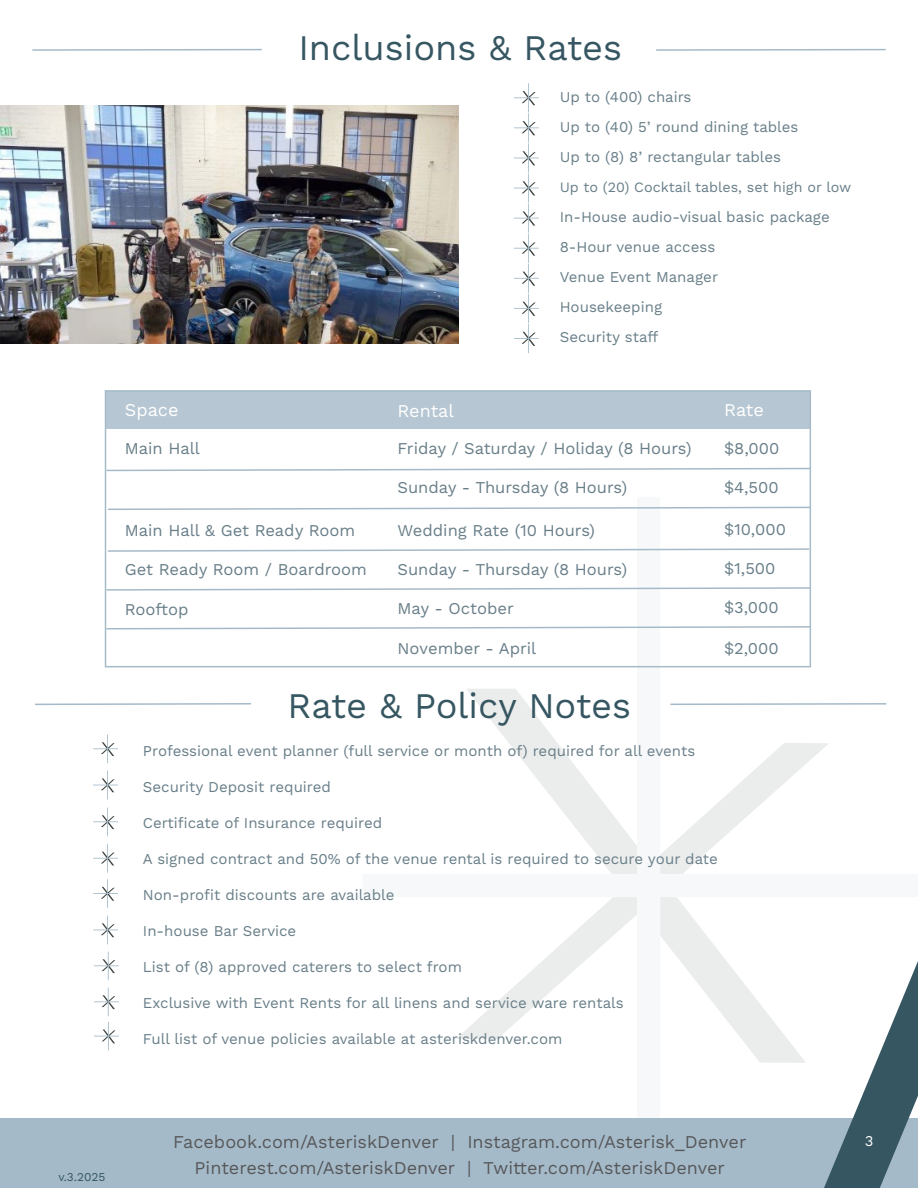
<style>
.page{position:relative;width:918px;height:1188px;background:#fff}
.page>*{position:absolute;margin:0;border:0;box-sizing:border-box;transform-origin:0 0}
.t1{font:36px "Work Sans";color:#365662}
.t2{font:18px "Work Sans";color:#57585a}
.t3{font:18px "Work Sans";color:#fff}
.t4{font:16.5px "Work Sans";color:#687e88}
.t5{font:15px "Work Sans";color:#687e88}
.t6{font:15px "Work Sans";color:#fff}
.t7{font:14.25px "Work Sans";color:#687e88}
.t8{font:12px "Work Sans";color:#365662}
</style>
<div class="page">
<div style="left:0;top:1119px;width:918px;height:69px;background:#a5bac9"></div>
<svg style="left:362px;top:667px;width:467px;height:452px"></svg>
<hr style="left:32px;top:49px;width:230px;height:2px;background:#a5bac9">
<hr style="left:656px;top:49px;width:230px;height:2px;background:#a5bac9">
<img style="left:0;top:106px;width:459px;height:238px">
<svg style="left:35px;top:703px;width:216px;height:3px"></svg>
<svg style="left:669px;top:702px;width:218px;height:4px"></svg>
<svg style="left:93px;top:735px;width:25px;height:28px"></svg>
<svg style="left:93px;top:771px;width:25px;height:28px"></svg>
<svg style="left:93px;top:808px;width:25px;height:28px"></svg>
<svg style="left:824px;top:961px;width:94px;height:227px"></svg>
<svg style="left:93px;top:844px;width:25px;height:29px"></svg>
<svg style="left:93px;top:879px;width:25px;height:29px"></svg>
<div style="left:106px;top:391px;width:704px;height:38px;background:#b6c7d3"></div>
<svg style="left:108px;top:467px;width:700px;height:5px"></svg>
<svg style="left:108px;top:506px;width:700px;height:4px"></svg>
<svg style="left:108px;top:548px;width:700px;height:4px"></svg>
<svg style="left:108px;top:587px;width:700px;height:4px"></svg>
<svg style="left:108px;top:626px;width:700px;height:4px"></svg>
<svg style="left:93px;top:916px;width:25px;height:28px"></svg>
<svg style="left:514px;top:83px;width:25px;height:270px"></svg>
<svg style="left:94px;top:952px;width:25px;height:28px"></svg>
<svg style="left:94px;top:988px;width:25px;height:28px"></svg>
<svg style="left:94px;top:1022px;width:25px;height:28px"></svg>
<div style="left:105px;top:390px;width:706px;height:277px;border:2px solid #a5bbc9"></div>
<p class="t1" style="left:298px;top:27px;width:325px">Inclusions &amp; Rates</p>
<p class="t5" style="left:560px;top:88px;width:133px">Up to (400) chairs</p>
<p class="t5" style="left:560px;top:118px;width:240px">Up to (40) 5’ round dining tables</p>
<p class="t5" style="left:560px;top:148px;width:223px">Up to (8) 8’ rectangular tables</p>
<p class="t7" style="left:560px;top:179px;width:293px">Up to (20) Cocktail tables, set high or low</p>
<p class="t5" style="left:560px;top:208px;width:272px">In-House audio-visual basic package</p>
<p class="t5" style="left:560px;top:238px;width:157px">8-Hour venue access</p>
<p class="t5" style="left:560px;top:268px;width:160px">Venue Event Manager</p>
<p class="t5" style="left:560px;top:298px;width:104px">Housekeeping</p>
<p class="t5" style="left:560px;top:328px;width:100px">Security staff</p>
<p class="t3" style="left:125px;top:399px;width:55px">Space</p>
<p class="t3" style="left:398px;top:400px;width:58px">Rental</p>
<p class="t3" style="left:724px;top:399px;width:41px">Rate</p>
<p class="t4" style="left:125px;top:439px;width:77px">Main Hall</p>
<p class="t4" style="left:724px;top:439px;width:57px">$8,000</p>
<p class="t4" style="left:398px;top:439px;width:295px">Friday / Saturday / Holiday (8 Hours)</p>
<p class="t4" style="left:398px;top:478px;width:231px">Sunday - Thursday (8 Hours)</p>
<p class="t4" style="left:398px;top:521px;width:199px">Wedding Rate (10 Hours)</p>
<p class="t4" style="left:398px;top:560px;width:231px">Sunday - Thursday (8 Hours)</p>
<p class="t4" style="left:398px;top:599px;width:118px">May - October</p>
<p class="t4" style="left:398px;top:638px;width:140px">November - April</p>
<p class="t4" style="left:724px;top:638px;width:56px">$2,000</p>
<p class="t4" style="left:724px;top:478px;width:56px">$4,500</p>
<p class="t4" style="left:724px;top:520px;width:63px">$10,000</p>
<p class="t4" style="left:125px;top:521px;width:232px">Main Hall &amp; Get Ready Room</p>
<p class="t4" style="left:724px;top:559px;width:53px">$1,500</p>
<p class="t4" style="left:125px;top:560px;width:244px">Get Ready Room / Boardroom</p>
<p class="t4" style="left:724px;top:598px;width:56px">$3,000</p>
<p class="t4" style="left:125px;top:599px;width:65px">Rooftop</p>
<p class="t1" style="left:287px;top:684px;width:345px">Rate &amp; Policy Notes</p>
<p class="t5" style="left:143px;top:742px;width:554px">Professional event planner (full service or month of) required for all events</p>
<p class="t5" style="left:143px;top:778px;width:190px">Security Deposit required</p>
<p class="t5" style="left:143px;top:814px;width:241px">Certificate of Insurance required</p>
<p class="t5" style="left:143px;top:850px;width:576px">A signed contract and 50% of the venue rental is required to secure your date</p>
<p class="t5" style="left:143px;top:886px;width:253px">Non-profit discounts are available</p>
<p class="t5" style="left:143px;top:922px;width:155px">In-house Bar Service</p>
<p class="t5" style="left:143px;top:958px;width:321px">List of (8) approved caterers to select from</p>
<p class="t5" style="left:143px;top:994px;width:482px">Exclusive with Event Rents for all linens and service ware rentals</p>
<p class="t5" style="left:143px;top:1030px;width:421px">Full list of venue policies available at asteriskdenver.com</p>
<p class="t8" style="left:58px;top:1169px;width:49px">v.3.2025</p>
<p class="t2" style="left:173px;top:1131px;width:575px">Facebook.com/AsteriskDenver | Instagram.com/Asterisk_Denver</p>
<p class="t2" style="left:195px;top:1157px;width:532px">Pinterest.com/AsteriskDenver | Twitter.com/AsteriskDenver</p>
<p class="t6" style="left:865px;top:1132px;width:10px">3</p>
</div>
